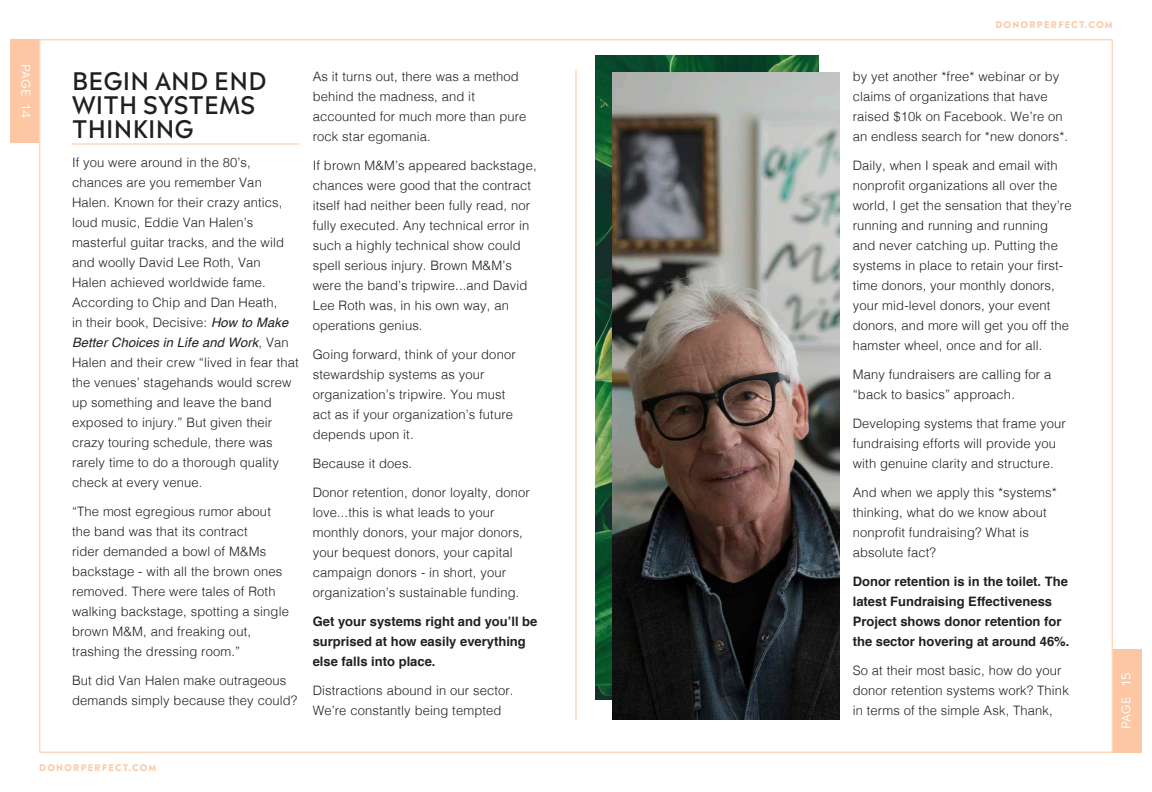
<style>
.page{position:relative;width:1152px;height:792px;background:#fff}
.page>*{position:absolute;margin:0;border:0;box-sizing:border-box;transform-origin:0 0}
.t1{font:500 24px/24px "Madera";letter-spacing:.01em;color:#231f20}
.t2{font:300 13px/20px "Helvetica";letter-spacing:.01em;color:#231f20}
.t3{font:700 13px/20px "Helvetica";color:#231f20}
.t4{font:12px "Madera";letter-spacing:.03em;color:#fff}
.t5{font:700 9px "Madera";letter-spacing:.13em;color:#fcc7a2}
.s1{font-weight:400;font-style:italic}
</style>
<div class="page">
<div style="left:10px;top:39px;width:29px;height:103px;background:#fcc7a2"></div>
<div style="left:1113px;top:650px;width:29px;height:103px;background:#fcc7a2"></div>
<hr style="left:576px;top:70px;width:1px;height:650px;background:#fcc7a2">
<hr style="left:72px;top:144px;width:227px;height:1px;background:#fcc7a2">
<img style="left:596px;top:55px;width:223px;height:645px">
<img style="left:612px;top:72px;width:227px;height:648px">
<p class="t4" style="left:37px;top:64px;width:56px;rotate:90deg">PAGE 14</p>
<h1 class="t1" style="left:72px;top:66px;width:196px">BEGIN AND END<br>WITH SYSTEMS<br>THINKING</h1>
<p class="t2" style="left:72px;top:152px;width:228px">If you were around in the 80’s, chances are you remember Van<br>Halen. Known for their crazy antics, loud music, Eddie Van Halen’s masterful guitar tracks, and the wild and woolly David Lee Roth, Van<br>Halen achieved worldwide fame.<br>According to Chip and Dan Heath,<br>in their book, Decisive: <span class="s1">How to Make<br>Better Choices in Life and Work</span>, Van<br>Halen and their crew “lived in fear that the venues’ stagehands would screw up something and leave the band exposed to injury.” But given their crazy touring schedule, there was rarely time to do a thorough quality check at every venue.</p>
<p class="t2" style="left:72px;top:501px;width:218px">“The most egregious rumor about the band was that its contract<br>rider demanded a bowl of M&amp;Ms backstage - with all the brown ones removed. There were tales of Roth walking backstage, spotting a single brown M&amp;M, and freaking out, trashing the dressing room.”</p>
<p class="t2" style="left:72px;top:670px;width:227px">But did Van Halen make outrageous demands simply because they could?</p>
<p class="t2" style="left:313px;top:66px;width:215px">As it turns out, there was a method behind the madness, and it accounted for much more than pure rock star egomania.</p>
<p class="t2" style="left:313px;top:155px;width:225px">If brown M&amp;M’s appeared backstage, chances were good that the contract itself had neither been fully read, nor fully executed. Any technical error in such a highly technical show could spell serious injury. Brown M&amp;M’s were the band’s tripwire...and David Lee Roth was, in his own way, an operations genius.</p>
<p class="t2" style="left:313px;top:344px;width:204px">Going forward, think of your donor stewardship systems as your organization’s tripwire. You must act as if your organization’s future depends upon it.</p>
<p class="t2" style="left:313px;top:453px;width:101px">Because it does.</p>
<p class="t2" style="left:313px;top:482px;width:219px">Donor retention, donor loyalty, donor love...this is what leads to your monthly donors, your major donors, your bequest donors, your capital campaign donors - in short, your organization’s sustainable funding.</p>
<p class="t3" style="left:313px;top:612px;width:226px">Get your systems right and you’ll be surprised at how easily everything else falls into place.</p>
<p class="t2" style="left:313px;top:680px;width:202px">Distractions abound in our sector.<br>We’re constantly being tempted</p>
<p class="t5" style="left:39px;top:759px;width:119px">DONORPERFECT.COM</p>
<p class="t5" style="left:996px;top:16px;width:119px">DONORPERFECT.COM</p>
<p class="t2" style="left:853px;top:66px;width:217px">by yet another *free* webinar or by claims of organizations that have raised $10k on Facebook. We’re on an endless search for *new donors*.</p>
<p class="t2" style="left:853px;top:155px;width:220px">Daily, when I speak and email with nonprofit organizations all over the world, I get the sensation that they’re running and running and running and never catching up. Putting the systems in place to retain your first&shy;time donors, your monthly donors, your mid-level donors, your event donors, and more will get you off the hamster wheel, once and for all.</p>
<p class="t2" style="left:853px;top:364px;width:200px">Many fundraisers are calling for a “back to basics” approach.</p>
<p class="t2" style="left:853px;top:413px;width:215px">Developing systems that frame your fundraising efforts will provide you with genuine clarity and structure.</p>
<p class="t2" style="left:853px;top:482px;width:206px">And when we apply this *systems* thinking, what do we know about nonprofit fundraising? What is absolute fact?</p>
<p class="t3" style="left:853px;top:572px;width:218px">Donor retention is in the toilet. The latest Fundraising Effectiveness Project shows donor retention for the sector hovering at around 46%.</p>
<p class="t2" style="left:853px;top:660px;width:218px">So at their most basic, how do your donor retention systems work? Think in terms of the simple Ask, Thank,</p>
<p class="t4" style="left:1115px;top:729px;width:58px;rotate:-90deg">PAGE 15</p>
</div>
